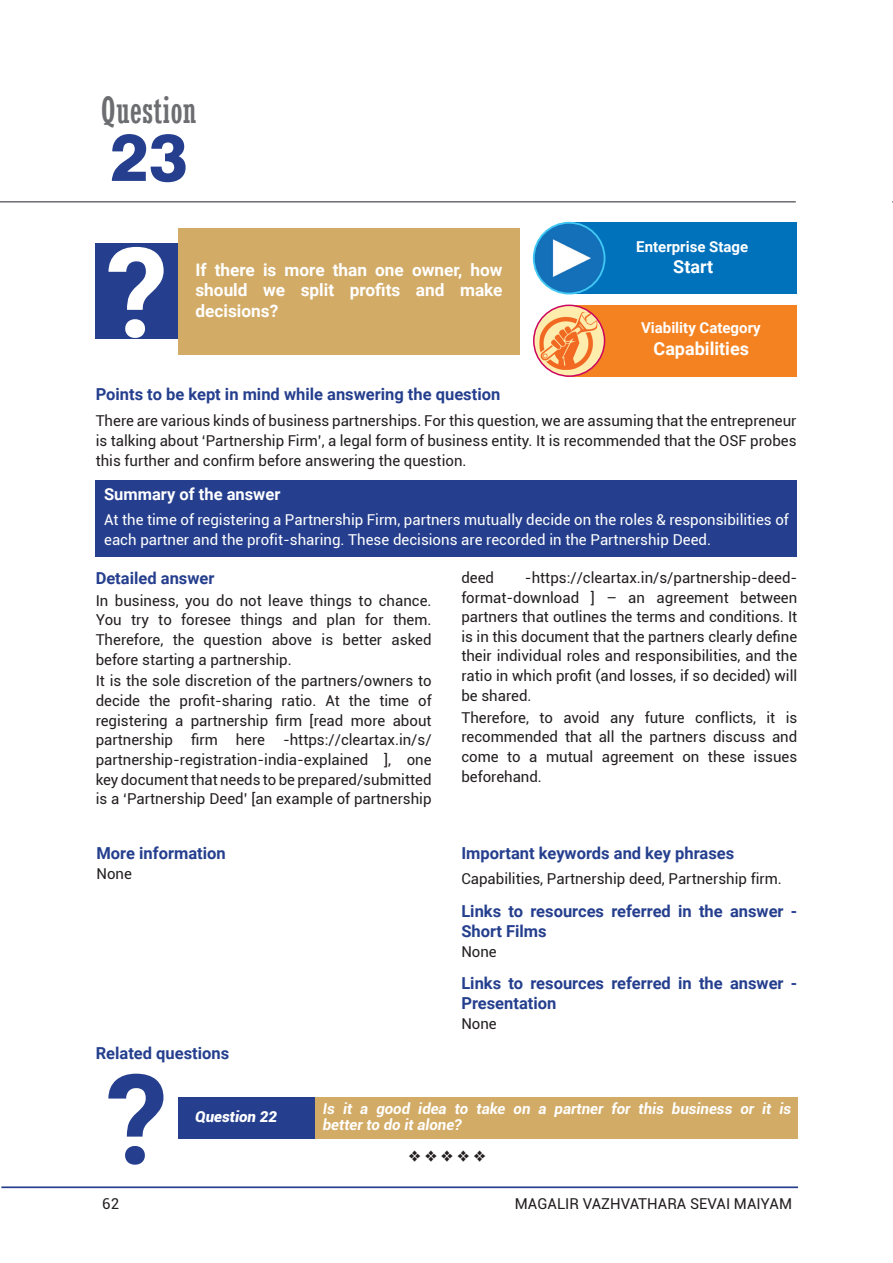
<style>
.page{position:relative;width:893px;height:1263px;background:#fff}
.page>*{position:absolute;margin:0;border:0;box-sizing:border-box;transform-origin:0 0}
.t1{font:700 125.25px "Roboto";color:#fff}
.t2{font:700 125.25px "Roboto";color:#253f8e}
.t3{font:800 66px "Swiss 721 BT";color:#253f8e}
.t4{font:condensed 36px "Rockwell";color:#6c6d70}
.t5{font:700 18px "Roboto";color:#fff}
.t6{font:700 17.25px/20.7px "Roboto";color:#fff;text-align:justify}
.t7{font:700 16.5px/19.8px "Roboto";color:#253f8e}
.t8{font:700 16.5px "Roboto";color:#fff}
.t9{font:15px/19.6px "Roboto";color:#231f20;text-align:justify}
.t10{font:15px/20.2px "Roboto";color:#fff}
.t11{font:italic 700 15px/16.5px "Roboto";color:#fff}
.t12{font:700 15px "Roboto";color:#fff}
.t13{font:italic 900 15px "Roboto";color:#fff}
.t14{font:15px "Zapf Dingbats IT Cby BT";color:#231f20}
</style>
<div class="page">
<hr style="left:1px;top:1186px;width:797px;height:2px;background:#253f8e">
<div style="left:96px;top:480px;width:701px;height:77px;background:#253f8e"></div>
<hr style="left:0;top:201px;width:796px;height:2px;background:#6c6d70">
<div style="left:96px;top:243px;width:82px;height:96px;background:#253f8e"></div>
<div style="left:178px;top:228px;width:342px;height:126px;background:#d2ab66"></div>
<div style="left:178px;top:1097px;width:137px;height:42px;background:#253f8e"></div>
<div style="left:315px;top:1097px;width:483px;height:42px;background:#d2ab66"></div>
<div style="left:566px;top:222px;width:231px;height:72px;background:#0072bc"></div>
<img style="left:534px;top:223px;width:71px;height:71px;border-radius:35px">
<div style="left:533px;top:222px;width:72px;height:72px;border:2px solid #40c7f4;border-radius:50%"></div>
<div style="left:566px;top:305px;width:231px;height:72px;background:#f58220"></div>
<svg style="left:534px;top:305px;width:71px;height:71px"></svg>
<img style="left:539px;top:312px;width:58px;height:58px">
<div style="left:533px;top:305px;width:72px;height:72px;border:2px solid #cc045e;border-radius:50%"></div>
<h3 class="t4" style="left:101px;top:89px;width:97px">Question</h3>
<h2 class="t3" style="left:110px;top:117px;width:79px">23</h2>
<h1 class="t1" style="left:106px;top:205px;width:64px">?</h1>
<p class="t6" style="left:195px;top:259px;width:309px">If there is more than one owner, how should we split profits and make decisions?</p>
<p class="t12" style="left:636px;top:236px;width:113px">Enterprise Stage</p>
<p class="t5" style="left:673px;top:254px;width:41px">Start</p>
<p class="t12" style="left:641px;top:317px;width:121px">Viability Category</p>
<p class="t5" style="left:654px;top:336px;width:97px">Capabilities</p>
<p class="t7" style="left:96px;top:384px;width:406px">Points to be kept in mind while answering the question</p>
<p class="t9" style="left:96px;top:410px;width:702px;line-height:20.2px">There are various kinds of business partnerships. For this question, we are assuming that the entrepreneur is talking about ‘Partnership Firm’, a legal form of business entity. It is recommended that the OSF probes this further and confirm before answering the question.</p>
<p class="t8" style="left:104px;top:483px;width:178px">Summary of the answer</p>
<p class="t10" style="left:104px;top:508px;width:686px">At the time of registering a Partnership Firm, partners mutually decide on the roles &amp; responsibilities of each partner and the profit-sharing. These decisions are recorded in the Partnership Deed.</p>
<p class="t7" style="left:96px;top:568px;width:120px">Detailed answer</p>
<p class="t9" style="left:96px;top:590px;width:337px">In business, you do not leave things to chance.<br>You try to foresee things and plan for them.<br>Therefore, the question above is better asked before starting a partnership.</p>
<p class="t9" style="left:96px;top:671px;width:337px">It is the sole discretion of the partners/owners to decide the profit-sharing ratio. At the time of registering a partnership firm [read more about partnership firm here -https://cleartax.in/s/ partnership-registration-india-explained ], one key document that needs to be prepared/submitted is a ‘Partnership Deed’ [an example of partnership</p>
<p class="t7" style="left:97px;top:842px;width:131px">More information</p>
<p class="t9" style="left:97px;top:863px;width:37px">None</p>
<p class="t7" style="left:96px;top:1042px;width:135px">Related questions</p>
<p class="t9" style="left:461px;top:567px;width:337px;text-indent:64px">-https://cleartax.in/s/partnership-deed&shy;format-download ] – an agreement between partners that outlines the terms and conditions. It is in this document that the partners clearly define their individual roles and responsibilities, and the ratio in which profit (and losses, if so decided) will be shared.</p>
<p class="t9" style="left:461px;top:707px;width:337px">Therefore, to avoid any future conflicts, it is recommended that all the partners discuss and come to a mutual agreement on these issues beforehand.</p>
<p class="t9" style="left:461px;top:567px;width:34px">deed</p>
<p class="t7" style="left:461px;top:842px;width:274px">Important keywords and key phrases</p>
<p class="t9" style="left:461px;top:868px;width:322px">Capabilities, Partnership deed, Partnership firm.</p>
<p class="t7" style="left:461px;top:900px;width:337px">Links to resources referred in the answer -<br>Short Films</p>
<p class="t9" style="left:461px;top:941px;width:37px">None</p>
<p class="t7" style="left:461px;top:973px;width:337px">Links to resources referred in the answer -<br>Presentation</p>
<p class="t9" style="left:461px;top:1014px;width:37px">None</p>
<h1 class="t2" style="left:106px;top:1032px;width:64px">?</h1>
<p class="t13" style="left:195px;top:1106px;width:83px">Question 22</p>
<p class="t11" style="left:323px;top:1099px;width:470px">Is it a good idea to take on a partner for this business or it is better to do it alone?</p>
<p class="t14" style="left:408px;top:1149px;width:79px">❖ ❖ ❖ ❖ ❖</p>
<p class="t9" style="left:102px;top:1193px;width:18px">62</p>
<p class="t9" style="left:515px;top:1193px;width:279px">MAGALIR VAZHVATHARA SEVAI MAIYAM</p>
</div>
